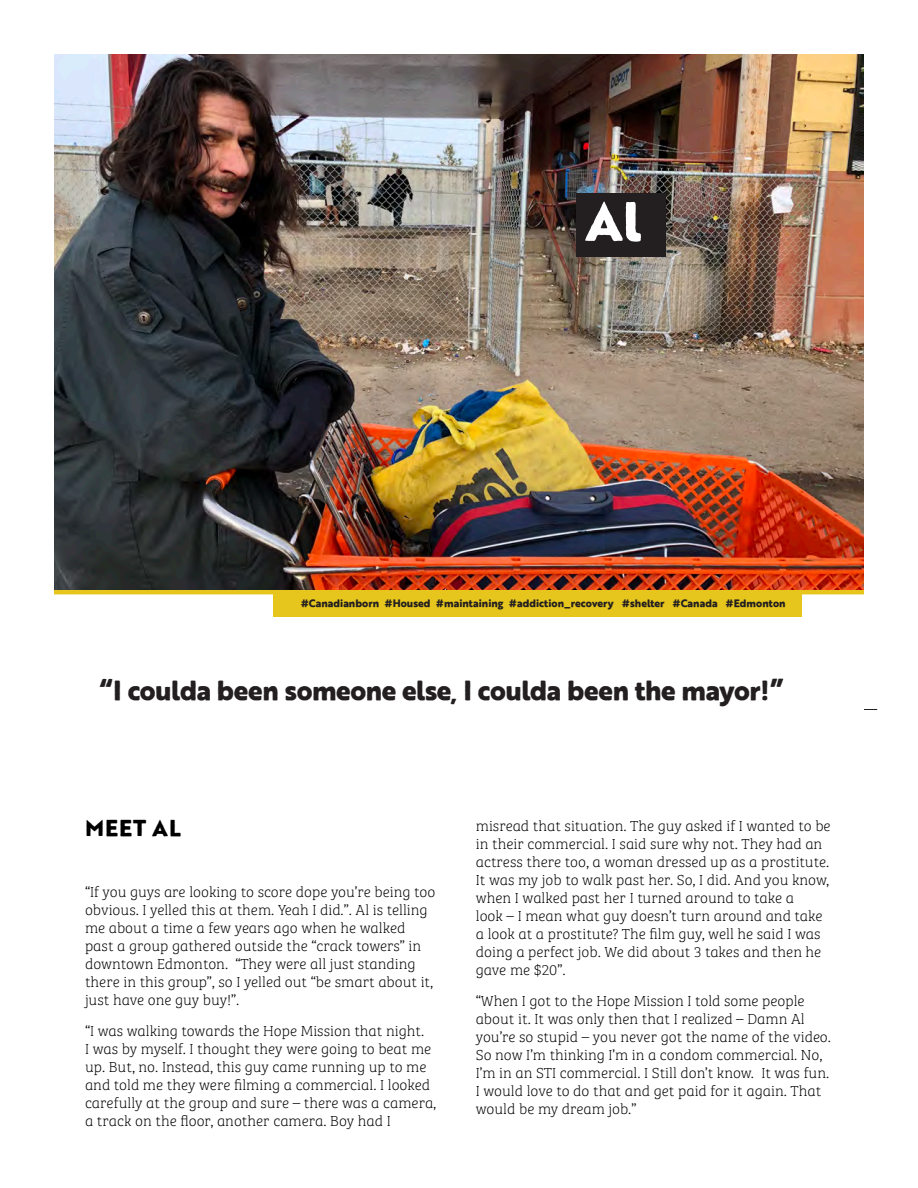
<style>
.page{position:relative;width:918px;height:1188px;background:#fff}
.page>*{position:absolute;margin:0;border:0;box-sizing:border-box;transform-origin:0 0}
.t1{font:700 54px "Brother 1816 Printed Web Extra";color:#fff}
.t2{font:700 27px "Brother 1816 Printed Web Extra";letter-spacing:-.02em;color:#231f20}
.Paragraph_Style_1{font:700 22.5px "Brother 1816 Printed Web Extra";letter-spacing:.04em;color:#000}
.Paragraph_Style_1-2{font:15px/18px "Bree Serif Th";color:#000}
.t3{font:700 10.5px "Brother 1816 Printed Web Extra";color:#231f20}
</style>
<div class="page">
<svg style="left:864px;top:709px;width:13px;height:1px"></svg>
<hr style="left:54px;top:590px;width:810px;height:4px;background:#e6c61d">
<div style="left:273px;top:591px;width:529px;height:26px;background:#e6c61d"></div>
<img style="left:54px;top:54px;width:810px;height:536px">
<div style="left:576px;top:194px;width:90px;height:63px;background:#231f20"></div>
<p class="t1" style="left:585px;top:180px;width:58px">Al</p>
<p class="t3" style="left:301px;top:595px;width:486px">#Canadianborn #Housed #maintaining #addiction_recovery #shelter #Canada #Edmonton</p>
<p class="t2" style="left:100px;top:669px;width:685px">“I coulda been someone else, I coulda been the mayor!”</p>
<p class="Paragraph_Style_1" style="left:85px;top:811px;width:97px">MEET AL</p>
<p class="Paragraph_Style_1-2" style="left:85px;top:883px;width:352px">“If you guys are looking to score dope you’re being too obvious. I yelled this at them. Yeah I did.”. Al is telling me about a time a few years ago when he walked past a group gathered outside the “crack towers” in downtown Edmonton. “They were all just standing there in this group”, so I yelled out “be smart about it, just have one guy buy!”.</p>
<p class="Paragraph_Style_1-2" style="left:85px;top:1021px;width:353px">“I was walking towards the Hope Mission that night.<br>I was by myself. I thought they were going to beat me up. But, no. Instead, this guy came running up to me and told me they were filming a commercial. I looked carefully at the group and sure – there was a camera, a track on the floor, another camera. Boy had I</p>
<p class="Paragraph_Style_1-2" style="left:476px;top:816px;width:356px">misread that situation. The guy asked if I wanted to be in their commercial. I said sure why not. They had an actress there too, a woman dressed up as a prostitute.<br>It was my job to walk past her. So, I did. And you know, when I walked past her I turned around to take a<br>look – I mean what guy doesn’t turn around and take a look at a prostitute? The film guy, well he said I was doing a perfect job. We did about 3 takes and then he gave me $20”.</p>
<p class="Paragraph_Style_1-2" style="left:476px;top:991px;width:357px">“When I got to the Hope Mission I told some people about it. It was only then that I realized – Damn Al you’re so stupid – you never got the name of the video.<br>So now I’m thinking I’m in a condom commercial. No, I’m in an STI commercial. I Still don’t know. It was fun.<br>I would love to do that and get paid for it again. That would be my dream job.”</p>
</div>
